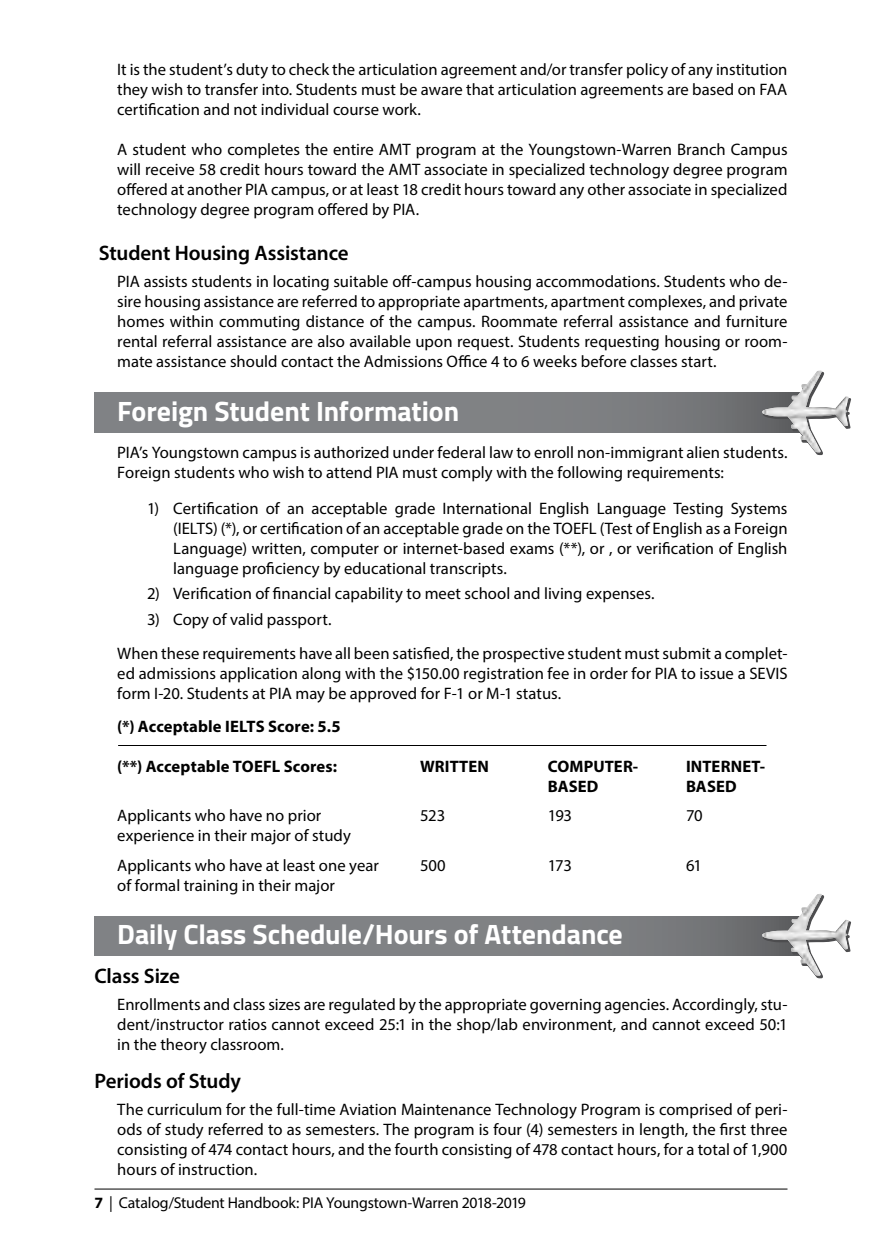
<style>
.page{position:relative;width:882px;height:1260px;background:#fff}
.page>*{position:absolute;margin:0;border:0;box-sizing:border-box;transform-origin:0 0}
.t1{font:700 28px "Titillium Web";letter-spacing:-.005em;color:#fff}
.t2{font:600 21px "Myriad Pro";letter-spacing:-.005em;color:#000}
.t3{font:16.62px/19.9px "Myriad Pro";color:#000;text-align:justify}
.t4{font:700 16.62px "Myriad Pro";letter-spacing:.01em;color:#000}
.t5{font:15.75px "Myriad Pro";letter-spacing:-.015em;color:#000}
.s1{font-weight:700}
</style>
<div class="page">
<hr style="left:94px;top:1189px;width:694px;height:1px;background:#000">
<div style="left:94px;top:916px;width:710px;height:39px;background:linear-gradient(to right,#848689,#757779)"></div>
<svg style="left:815px;top:921px;width:36px;height:58px"></svg>
<img style="left:762px;top:894px;width:87px;height:82px">
<div style="left:94px;top:393px;width:710px;height:39px;background:linear-gradient(to right,#848689,#757779)"></div>
<svg style="left:815px;top:398px;width:36px;height:58px"></svg>
<img style="left:762px;top:371px;width:87px;height:81px">
<hr style="left:118px;top:745px;width:648px;height:1px;background:#000">
<p class="t3" style="left:117px;top:60px;width:672px">It is the student’s duty to check the articulation agreement and/or transfer policy of any institution they wish to transfer into. Students must be aware that articulation agreements are based on FAA certification and not individual course work.</p>
<p class="t3" style="left:117px;top:139px;width:672px">A student who completes the entire AMT program at the Youngstown-Warren Branch Campus will receive 58 credit hours toward the AMT associate in specialized technology degree program offered at another PIA campus, or at least 18 credit hours toward any other associate in specialized technology degree program offered by PIA.</p>
<p class="t2" style="left:99px;top:240px;width:251px">Student Housing Assistance</p>
<p class="t3" style="left:117px;top:271px;width:672px">PIA assists students in locating suitable off-campus housing accommodations. Students who de&shy;sire housing assistance are referred to appropriate apartments, apartment complexes, and private homes within commuting distance of the campus. Roommate referral assistance and furniture rental referral assistance are also available upon request. Students requesting housing or room&shy;mate assistance should contact the Admissions Office 4 to 6 weeks before classes start.</p>
<p class="t1" style="left:117px;top:389px;width:344px">Foreign Student Information</p>
<p class="t3" style="left:117px;top:442px;width:672px">PIA’s Youngstown campus is authorized under federal law to enroll non-immigrant alien students.<br>Foreign students who wish to attend PIA must comply with the following requirements:</p>
<p class="t3" style="left:173px;top:499px;width:616px;text-indent:-26px">1) Certification of an acceptable grade International English Language Testing Systems (IELTS) (*), or certification of an acceptable grade on the TOEFL (Test of English as a Foreign Language) written, computer or internet-based exams (**), or , or verification of English language proficiency by educational transcripts.</p>
<p class="t3" style="left:147px;top:584px;width:509px">2) Verification of financial capability to meet school and living expenses.</p>
<p class="t3" style="left:117px;top:601px;width:672px;line-height:34.6px;text-indent:30px">3) Copy of valid passport.<br>When these requirements have all been satisfied, the prospective student must submit a complet-</p>
<p class="t3" style="left:117px;top:663px;width:672px">ed admissions application along with the $150.00 registration fee in order for PIA to issue a SEVIS form I-20. Students at PIA may be approved for F-1 or M-1 status.</p>
<p class="t4" style="left:117px;top:716px;width:225px">(*) Acceptable IELTS Score: 5.5</p>
<p class="t4" style="left:117px;top:756px;width:221px">(**) Acceptable TOEFL Scores:</p>
<p class="t4" style="left:420px;top:756px;width:71px">WRITTEN</p>
<p class="t4" style="left:548px;top:756px;width:92px">COMPUTER-</p>
<p class="t4" style="left:686px;top:756px;width:81px">INTERNET-</p>
<p class="t4" style="left:548px;top:775px;width:52px">BASED</p>
<p class="t4" style="left:686px;top:775px;width:52px">BASED</p>
<p class="t3" style="left:117px;top:805px;width:206px">Applicants who have no prior</p>
<p class="t3" style="left:420px;top:805px;width:27px">523</p>
<p class="t3" style="left:548px;top:805px;width:26px">193</p>
<p class="t3" style="left:686px;top:805px;width:18px">70</p>
<p class="t3" style="left:117px;top:821px;width:263px;line-height:29.4px">experience in their major of study<br>Applicants who have at least one year</p>
<p class="t3" style="left:420px;top:855px;width:27px">500</p>
<p class="t3" style="left:548px;top:855px;width:26px">173</p>
<p class="t3" style="left:686px;top:855px;width:18px">61</p>
<p class="t3" style="left:117px;top:875px;width:219px">of formal training in their major</p>
<p class="t1" style="left:117px;top:913px;width:507px">Daily Class Schedule/Hours of Attendance</p>
<p class="t2" style="left:94px;top:963px;width:87px">Class Size</p>
<p class="t3" style="left:117px;top:995px;width:672px">Enrollments and class sizes are regulated by the appropriate governing agencies. Accordingly, stu&shy;dent/instructor ratios cannot exceed 25:1 in the shop/lab environment, and cannot exceed 50:1 in the theory classroom.</p>
<p class="t2" style="left:94px;top:1068px;width:148px">Periods of Study</p>
<p class="t3" style="left:117px;top:1100px;width:672px">The curriculum for the full-time Aviation Maintenance Technology Program is comprised of peri&shy;ods of study referred to as semesters. The program is four (4) semesters in length, the first three consisting of 474 contact hours, and the fourth consisting of 478 contact hours, for a total of 1,900 hours of instruction.</p>
<p class="t5" style="left:94px;top:1193px;width:433px"><span class="s1">7</span> | Catalog/Student Handbook: PIA Youngstown-Warren 2018-2019</p>
</div>
